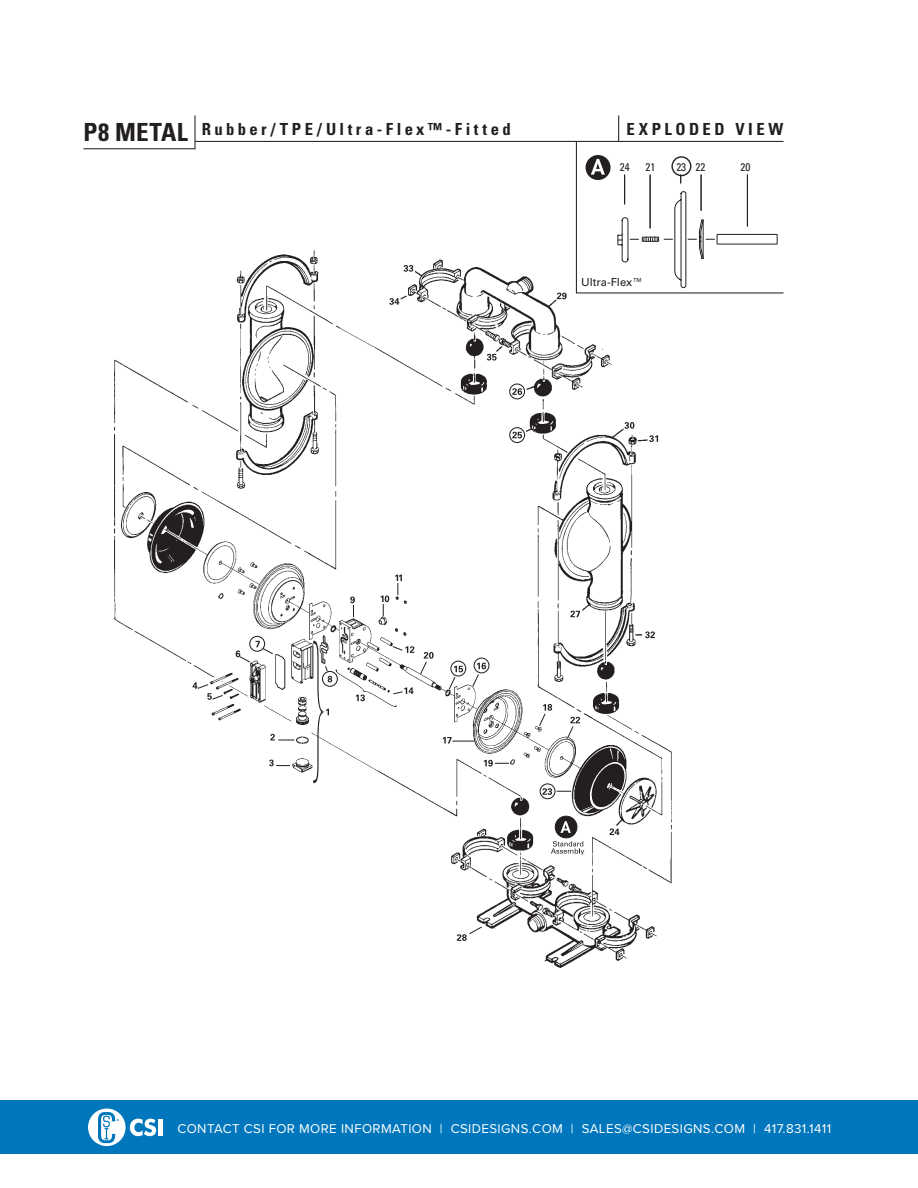
<style>
.page{position:relative;width:918px;height:1188px;background:#fff}
.page>*{position:absolute;margin:0;border:0;box-sizing:border-box;transform-origin:0 0}
.t1{font:700 condensed 16.65px "Univers";letter-spacing:.21em;color:#231f20}
.t2{font:13.2px "Proxima Nova";letter-spacing:.03em;color:#fff}
.t3{font:11.1px "Univers";color:#231f20}
.t4{font:condensed 11.1px "Univers";color:#231f20}
.s1{font-size:25.05px}
</style>
<div class="page">
<img style="left:114px;top:232px;width:578px;height:736px">
<svg style="left:197px;top:583px;width:377px;height:351px"></svg>
<div style="left:555px;top:816px;width:22px;height:22px;background:#231f20;border-radius:50%"></div>
<div style="left:555px;top:816px;width:22px;height:22px;border:1px solid #231f20;border-radius:50%"></div>
<svg style="left:551px;top:841px;width:37px;height:16px"></svg>
<svg style="left:510px;top:384px;width:15px;height:15px"></svg>
<div style="left:509px;top:384px;width:16px;height:15px;border:1px solid #231f20;border-radius:50%"></div>
<svg style="left:510px;top:428px;width:15px;height:15px"></svg>
<div style="left:509px;top:427px;width:16px;height:16px;border:1px solid #231f20;border-radius:50%"></div>
<svg style="left:451px;top:661px;width:15px;height:15px"></svg>
<div style="left:450px;top:661px;width:16px;height:16px;border:1px solid #231f20;border-radius:50%"></div>
<svg style="left:474px;top:658px;width:15px;height:15px"></svg>
<div style="left:474px;top:658px;width:16px;height:15px;border:1px solid #231f20;border-radius:50%"></div>
<svg style="left:540px;top:784px;width:15px;height:15px"></svg>
<div style="left:540px;top:783px;width:16px;height:16px;border:1px solid #231f20;border-radius:50%"></div>
<svg style="left:250px;top:636px;width:15px;height:15px"></svg>
<div style="left:249px;top:636px;width:16px;height:16px;border:1px solid #231f20;border-radius:50%"></div>
<svg style="left:270px;top:734px;width:5px;height:6px"></svg>
<svg style="left:256px;top:641px;width:4px;height:6px"></svg>
<svg style="left:236px;top:651px;width:4px;height:6px"></svg>
<svg style="left:193px;top:682px;width:4px;height:7px"></svg>
<svg style="left:207px;top:693px;width:5px;height:7px"></svg>
<svg style="left:350px;top:597px;width:5px;height:6px"></svg>
<svg style="left:381px;top:595px;width:8px;height:7px"></svg>
<svg style="left:395px;top:575px;width:7px;height:6px"></svg>
<svg style="left:424px;top:652px;width:10px;height:7px"></svg>
<svg style="left:454px;top:666px;width:9px;height:6px"></svg>
<svg style="left:477px;top:663px;width:9px;height:6px"></svg>
<svg style="left:443px;top:737px;width:9px;height:7px"></svg>
<svg style="left:484px;top:760px;width:9px;height:6px"></svg>
<svg style="left:457px;top:934px;width:10px;height:7px"></svg>
<svg style="left:543px;top:704px;width:9px;height:7px"></svg>
<svg style="left:570px;top:717px;width:10px;height:6px"></svg>
<svg style="left:542px;top:788px;width:10px;height:7px"></svg>
<svg style="left:610px;top:828px;width:9px;height:7px"></svg>
<svg style="left:313px;top:641px;width:101px;height:142px"></svg>
<svg style="left:269px;top:760px;width:5px;height:6px"></svg>
<svg style="left:625px;top:422px;width:9px;height:7px"></svg>
<svg style="left:557px;top:293px;width:10px;height:6px"></svg>
<svg style="left:512px;top:388px;width:10px;height:7px"></svg>
<svg style="left:645px;top:631px;width:10px;height:7px"></svg>
<svg style="left:649px;top:435px;width:9px;height:7px"></svg>
<svg style="left:570px;top:611px;width:10px;height:6px"></svg>
<svg style="left:487px;top:354px;width:10px;height:7px"></svg>
<svg style="left:389px;top:298px;width:10px;height:7px"></svg>
<svg style="left:512px;top:432px;width:10px;height:6px"></svg>
<svg style="left:404px;top:265px;width:9px;height:7px"></svg>
<svg style="left:560px;top:821px;width:15px;height:12px"></svg>
<div style="left:586px;top:155px;width:25px;height:25px;background:#231f20;border-radius:50%"></div>
<svg style="left:591px;top:159px;width:14px;height:16px"></svg>
<svg style="left:615px;top:175px;width:163px;height:113px"></svg>
<hr style="left:194px;top:115px;width:2px;height:26px;background:#231f20">
<svg style="left:194px;top:142px;width:2px;height:6px"></svg>
<hr style="left:194px;top:141px;width:382px;height:1px;background:#231f20">
<hr style="left:83px;top:148px;width:113px;height:1px;background:#231f20">
<svg style="left:618px;top:115px;width:1px;height:26px"></svg>
<hr style="left:576px;top:141px;width:43px;height:1px;background:#231f20">
<hr style="left:619px;top:141px;width:165px;height:1px;background:#231f20">
<hr style="left:576px;top:149px;width:1px;height:143px;background:#231f20">
<hr style="left:576px;top:292px;width:43px;height:1px;background:#231f20">
<hr style="left:619px;top:292px;width:165px;height:1px;background:#231f20">
<div style="left:671px;top:156px;width:20px;height:20px;border:1px solid #231f20;border-radius:50%"></div>
<div style="left:0;top:1100px;width:918px;height:54px;background:#0077bd"></div>
<svg style="left:88px;top:1109px;width:68px;height:37px"></svg>
<hr style="left:158px;top:1119px;width:4px;height:17px;background:#fff">
<p class="t1" style="left:83px;top:119px;width:429px"><span class="s1">P8 METAL</span> Rubber/TPE/Ultra-Flex™-Fitted</p>
<p class="t1" style="left:627px;top:119px;width:158px">EXPLODED VIEW</p>
<p class="t4" style="left:620px;top:160px;width:11px">24</p>
<p class="t4" style="left:646px;top:160px;width:11px">21</p>
<p class="t4" style="left:676px;top:160px;width:31px">23 22</p>
<p class="t4" style="left:741px;top:160px;width:11px">20</p>
<p class="t3" style="left:581px;top:276px;width:64px">Ultra-Flex™</p>
<p class="t2" style="left:177px;top:1119px;width:655px">CONTACT CSI FOR MORE INFORMATION | CSIDESIGNS.COM | SALES@CSIDESIGNS.COM | 417.831.1411</p>
</div>
